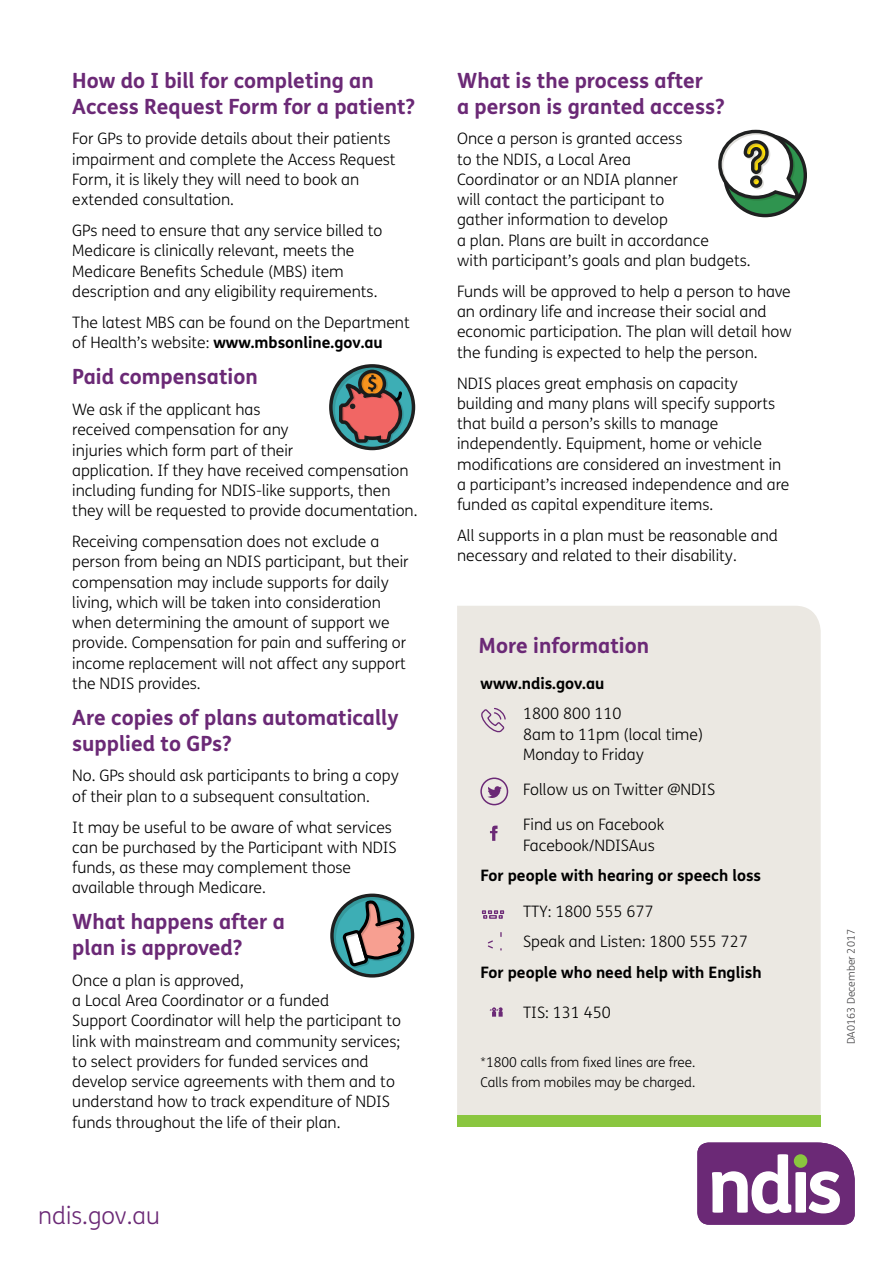
<style>
.page{position:relative;width:893px;height:1263px;background:#fff}
.page>*{position:absolute;margin:0;border:0;box-sizing:border-box;transform-origin:0 0}
.t1{font:300 24px "FS Me";color:#6b2976}
.t2{font:700 21px/25.5px "FS Me";color:#6b2976}
.t3{font:300 15.75px/20.2px "FS Me";color:#000}
.t4{font:700 15.75px/30.9px "FS Me";color:#000}
.t5{font:300 13.5px/20.2px "FS Me";color:#000}
.t6{font:300 10.5px "FS Me";color:#414042}
.s1{font-weight:700}
.s2{font-weight:300}
</style>
<div class="page">
<svg style="left:329px;top:364px;width:86px;height:86px"></svg>
<svg style="left:330px;top:893px;width:84px;height:84px"></svg>
<svg style="left:718px;top:129px;width:89px;height:88px"></svg>
<div style="left:457px;top:606px;width:364px;height:509px;background:#ebe8e2"></div>
<div style="left:457px;top:1115px;width:364px;height:12px;background:#8ac63f"></div>
<svg style="left:480px;top:707px;width:26px;height:26px"></svg>
<div style="left:480px;top:777px;width:28px;height:28px;border:2px solid #6b2976;border-radius:50%"></div>
<svg style="left:487px;top:786px;width:15px;height:12px"></svg>
<svg style="left:490px;top:826px;width:8px;height:15px"></svg>
<svg style="left:487px;top:931px;width:15px;height:20px"></svg>
<svg style="left:482px;top:910px;width:22px;height:9px"></svg>
<svg style="left:490px;top:1007px;width:13px;height:10px"></svg>
<svg style="left:697px;top:1142px;width:158px;height:83px"></svg>
<div style="left:794px;top:1154px;width:13px;height:14px;background:#8ac63f;border-radius:50%"></div>
<h3 class="t2" style="left:72px;top:67px;width:344px">How do I bill for completing an<br>Access Request Form for a patient?</h3>
<p class="t3" style="left:72px;top:128px;width:325px">For GPs to provide details about their patients impairment and complete the Access Request Form, it is likely they will need to book an extended consultation.</p>
<p class="t3" style="left:72px;top:220px;width:312px">GPs need to ensure that any service billed to<br>Medicare is clinically relevant, meets the</p>
<p class="t3" style="left:72px;top:260px;width:273px">Medicare Benefits Schedule (MBS) item</p>
<p class="t3" style="left:72px;top:281px;width:307px">description and any eligibility requirements.</p>
<p class="t3" style="left:72px;top:312px;width:339px">The latest MBS can be found on the Department of Health’s website: <span class="s1">www.mbsonline.gov.au</span></p>
<h3 class="t2" style="left:72px;top:363px;width:187px">Paid compensation</h3>
<p class="t3" style="left:72px;top:399px;width:347px">We ask if the applicant has<br>received compensation for any<br>injuries which form part of their<br>application. If they have received compensation including funding for NDIS-like supports, then they will be requested to provide documentation.</p>
<p class="t3" style="left:72px;top:531px;width:338px">Receiving compensation does not exclude a person from being an NDIS participant, but their compensation may include supports for daily living, which will be taken into consideration when determining the amount of support we provide. Compensation for pain and suffering or income replacement will not affect any support the NDIS provides.</p>
<h3 class="t2" style="left:72px;top:704px;width:328px">Are copies of plans automatically supplied to GPs?</h3>
<p class="t3" style="left:72px;top:765px;width:328px">No. GPs should ask participants to bring a copy of their plan to a subsequent consultation.</p>
<p class="t3" style="left:72px;top:816px;width:326px">It may be useful to be aware of what services can be purchased by the Participant with NDIS funds, as these may complement those available through Medicare.</p>
<h3 class="t2" style="left:72px;top:908px;width:214px">What happens after a plan is approved?</h3>
<p class="t3" style="left:72px;top:970px;width:330px">Once a plan is approved,<br>a Local Area Coordinator or a funded<br>Support Coordinator will help the participant to link with mainstream and community services; to select providers for funded services and develop service agreements with them and to understand how to track expenditure of NDIS funds throughout the life of their plan.</p>
<h1 class="t1" style="left:38px;top:1199px;width:123px">ndis.gov.au</h1>
<h3 class="t2" style="left:457px;top:67px;width:269px">What is the process after<br>a person is granted access?</h3>
<p class="t3" style="left:457px;top:128px;width:295px">Once a person is granted access<br>to the NDIS, a Local Area<br>Coordinator or an NDIA planner<br>will contact the participant to<br>gather information to develop<br>a plan. Plans are built in accordance<br>with participant’s goals and plan budgets.</p>
<p class="t3" style="left:457px;top:281px;width:336px">Funds will be approved to help a person to have an ordinary life and increase their social and economic participation. The plan will detail how the funding is expected to help the person.</p>
<p class="t3" style="left:457px;top:372px;width:320px">NDIS places great emphasis on capacity building and many plans will specify supports that build a person’s skills to manage independently. Equipment, home or vehicle</p>
<p class="t3" style="left:457px;top:453px;width:326px">modifications are considered an investment in</p>
<p class="t3" style="left:457px;top:474px;width:334px">a participant’s increased independence and are funded as capital expenditure items.</p>
<p class="t3" style="left:457px;top:525px;width:322px">All supports in a plan must be reasonable and necessary and related to their disability.</p>
<p class="t2" style="left:479px;top:631px;width:172px">More information</p>
<p class="t4" style="left:523px;top:667px;width:100px;text-indent:-43px">www.ndis.gov.au<br><span class="s2">1800 800 110</span></p>
<p class="t3" style="left:523px;top:724px;width:182px">8am to 11pm (local time)<br>Monday to Friday</p>
<p class="t3" style="left:523px;top:779px;width:193px">Follow us on Twitter @NDIS</p>
<p class="t3" style="left:523px;top:814px;width:143px">Find us on Facebook<br>Facebook/NDISAus</p>
<p class="t4" style="left:481px;top:859px;width:282px">For people with hearing or speech loss</p>
<p class="t3" style="left:523px;top:900px;width:132px">TTY: 1800 555 677</p>
<p class="t3" style="left:523px;top:931px;width:226px">Speak and Listen: 1800 555 727</p>
<p class="t4" style="left:481px;top:956px;width:282px">For people who need help with English</p>
<p class="t3" style="left:523px;top:1001px;width:89px">TIS: 131 450</p>
<p class="t5" style="left:481px;top:1051px;width:216px">*1800 calls from fixed lines are free.<br>Calls from mobiles may be charged.</p>
<p class="t6" style="left:844px;top:1044px;width:116px;rotate:-90deg">DA0163 December 2017</p>
</div>
